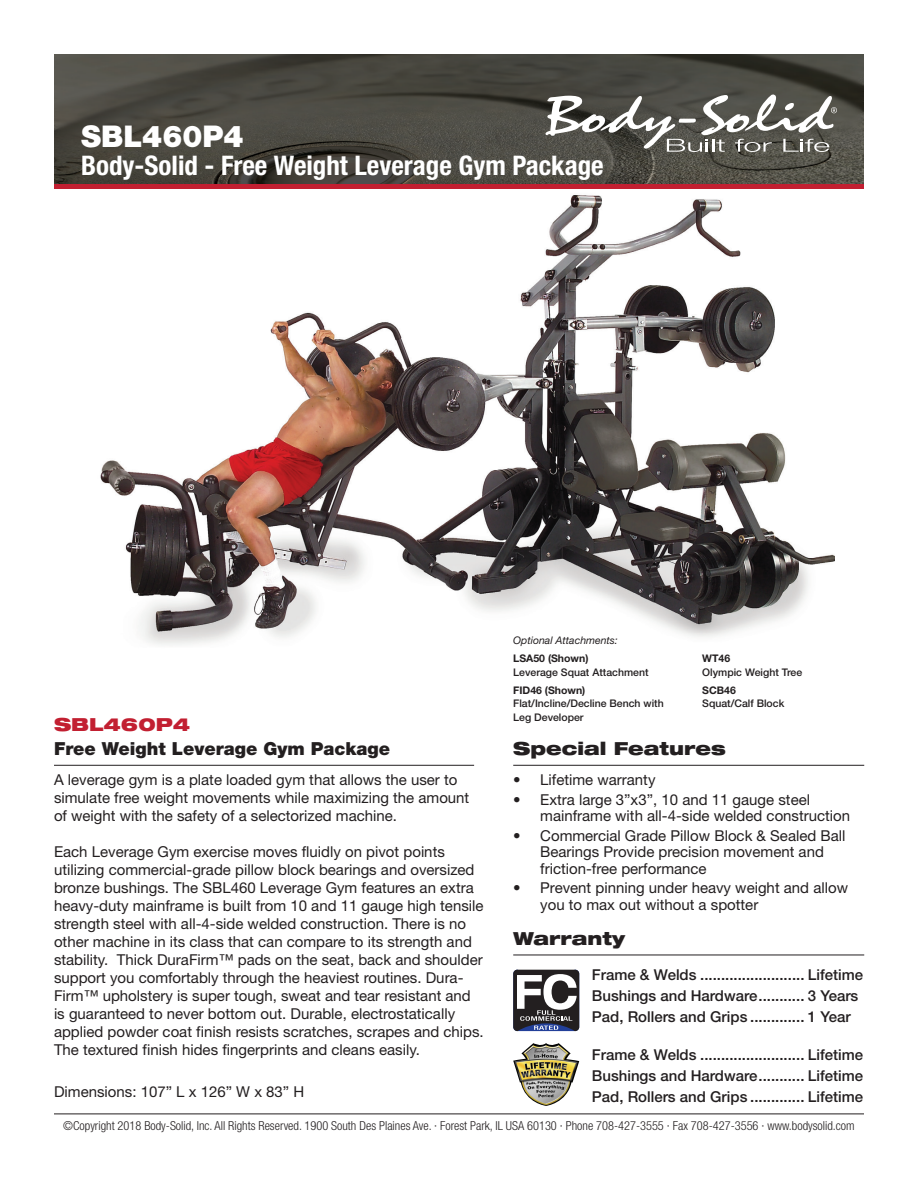
<style>
.page{position:relative;width:918px;height:1188px;background:#fff}
.page>*{position:absolute;margin:0;border:0;box-sizing:border-box;transform-origin:0 0}
.t1{font:900 30px "Helvetica Neue LT Std";color:#fff}
.t2{font:700 condensed 27px "Helvetica Neue LT Std";color:#fff}
.t3{font:900 18px "Helvetica Neue LT Std";color:#231f20}
.t4{font:900 expanded 18px "Helvetica Neue LT Std";color:#231f20}
.t5{font:900 expanded 18px "Helvetica Neue LT Std";color:#c21f31}
.t6{font:15px/18px "Helvetica Neue LT Std";color:#231f20}
.t7{font:500 15px/21px "Helvetica Neue LT Std";color:#231f20}
.t8{font:300 condensed 12.3px "Helvetica Neue LT Std";color:#231f20}
.t9{font:500 10.5px "Helvetica Neue LT Std";color:#231f20}
.t10{font:700 10.5px "Helvetica Neue LT Std";color:#231f20}
.t11{font:italic 10.5px "Helvetica Neue LT Std";color:#231f20}
</style>
<div class="page">
<div style="left:54px;top:182px;width:810px;height:7px;background:#c21f31"></div>
<img style="left:54px;top:54px;width:810px;height:130px">
<hr style="left:54px;top:1114px;width:810px;height:1px;background:#231f20">
<svg style="left:545px;top:95px;width:292px;height:57px"></svg>
<img style="left:100px;top:195px;width:735px;height:450px">
<hr style="left:54px;top:765px;width:420px;height:1px;background:#231f20">
<hr style="left:513px;top:765px;width:351px;height:1px;background:#231f20">
<hr style="left:513px;top:955px;width:351px;height:1px;background:#231f20">
<svg style="left:513px;top:970px;width:66px;height:61px"></svg>
<img style="left:513px;top:1043px;width:66px;height:63px">
<h1 class="t1" style="left:81px;top:118px;width:164px">SBL460P4</h1>
<h2 class="t2" style="left:81px;top:149px;width:524px">Body-Solid - Free Weight Leverage Gym Package</h2>
<p class="t5" style="left:54px;top:713px;width:138px">SBL460P4</p>
<p class="t11" style="left:513px;top:634px;width:106px">Optional Attachments:</p>
<p class="t10" style="left:513px;top:652px;width:77px">LSA50 (Shown)</p>
<p class="t10" style="left:702px;top:652px;width:30px">WT46</p>
<p class="t9" style="left:513px;top:666px;width:137px">Leverage Squat Attachment</p>
<p class="t9" style="left:702px;top:666px;width:102px">Olympic Weight Tree</p>
<p class="t10" style="left:513px;top:683px;width:74px">FID46 (Shown)</p>
<p class="t10" style="left:702px;top:683px;width:35px">SCB46</p>
<p class="t9" style="left:513px;top:697px;width:152px">Flat/Incline/Decline Bench with</p>
<p class="t9" style="left:702px;top:697px;width:84px">Squat/Calf Block</p>
<p class="t9" style="left:513px;top:711px;width:72px">Leg Developer</p>
<p class="t3" style="left:54px;top:738px;width:338px">Free Weight Leverage Gym Package</p>
<p class="t4" style="left:513px;top:737px;width:214px">Special Features</p>
<p class="t6" style="left:54px;top:771px;width:417px">A leverage gym is a plate loaded gym that allows the user to simulate free weight movements while maximizing the amount of weight with the safety of a selectorized machine.</p>
<p class="t6" style="left:54px;top:843px;width:431px">Each Leverage Gym exercise moves fluidly on pivot points utilizing commercial-grade pillow block bearings and oversized bronze bushings. The SBL460 Leverage Gym features an extra heavy-duty mainframe is built from 10 and 11 gauge high tensile strength steel with all-4-side welded construction. There is no other machine in its class that can compare to its strength and stability. Thick DuraFirm™ pads on the seat, back and shoulder support you comfortably through the heaviest routines. Dura-Firm™ upholstery is super tough, sweat and tear resistant and is guaranteed to never bottom out. Durable, electrostatically applied powder coat finish resists scratches, scrapes and chips.<br>The textured finish hides fingerprints and cleans easily.</p>
<p class="t6" style="left:54px;top:1083px;width:252px">Dimensions: 107” L x 126” W x 83” H</p>
<p class="t6" style="left:513px;top:771px;width:144px">• Lifetime warranty</p>
<p class="t6" style="left:540px;top:791px;width:312px;line-height:16.5px;text-indent:-27px">• Extra large 3”x3”, 10 and 11 gauge steel mainframe with all-4-side welded construction</p>
<p class="t6" style="left:540px;top:827px;width:307px;line-height:16.5px;text-indent:-27px">• Commercial Grade Pillow Block &amp; Sealed Ball<br>Bearings Provide precision movement and friction-free performance</p>
<p class="t6" style="left:540px;top:880px;width:309px;line-height:16.5px;text-indent:-27px">• Prevent pinning under heavy weight and allow you to max out without a spotter</p>
<p class="t4" style="left:513px;top:927px;width:113px">Warranty</p>
<p class="t7" style="left:592px;top:964px;width:273px">Frame &amp; Welds ......................... Lifetime<br>Bushings and Hardware........... 3 Years<br>Pad, Rollers and Grips ............. 1 Year</p>
<p class="t7" style="left:592px;top:1044px;width:273px;text-align:justify">Frame &amp; Welds ......................... Lifetime Bushings and Hardware........... Lifetime Pad, Rollers and Grips ............. Lifetime</p>
<p class="t8" style="left:63px;top:1118px;width:793px">©Copyright 2018 Body-Solid, Inc. All Rights Reserved. 1900 South Des Plaines Ave. · Forest Park, IL USA 60130 · Phone 708-427-3555 · Fax 708-427-3556 · www.bodysolid.com</p>
</div>
